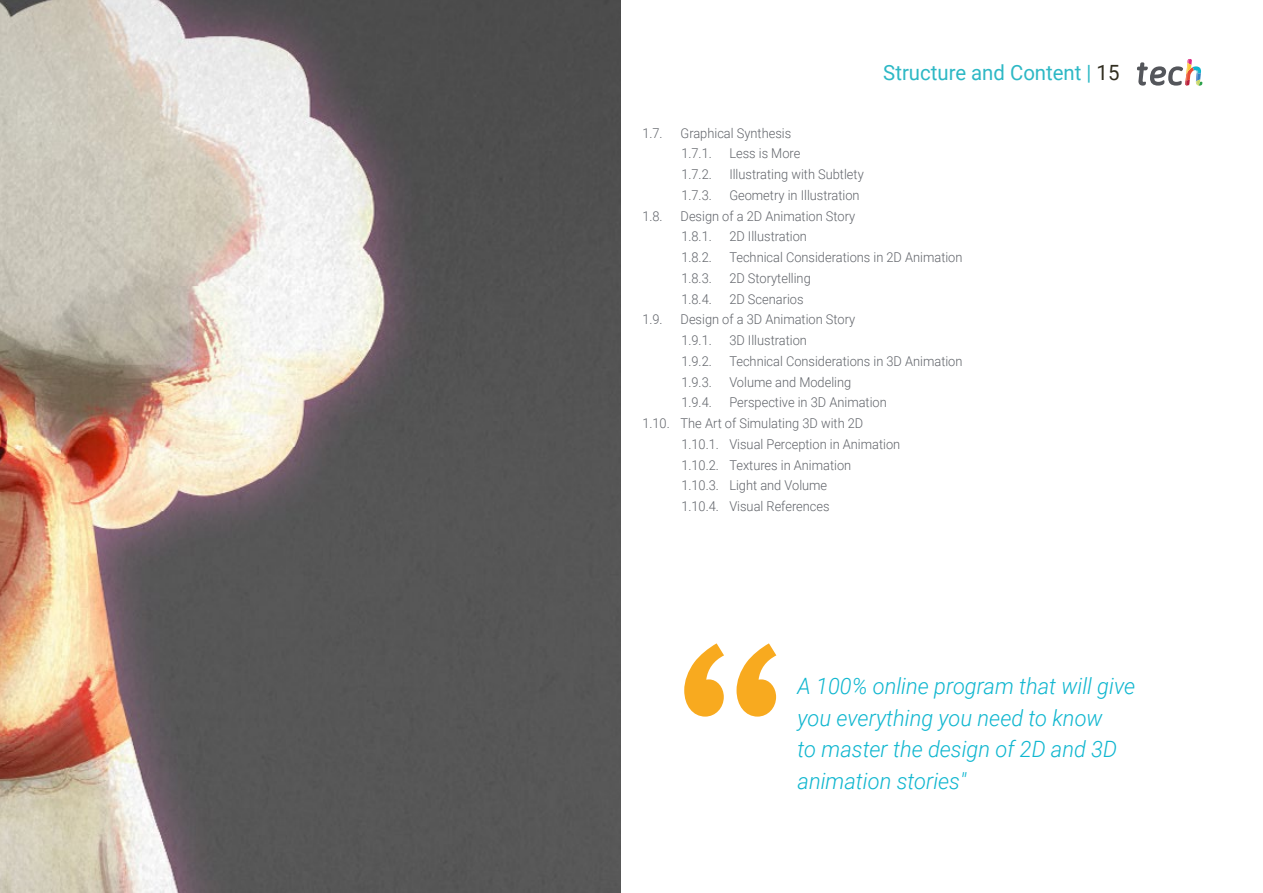
<style>
.page{position:relative;width:1263px;height:893px;background:#fff}
.page>*{position:absolute;margin:0;border:0;box-sizing:border-box;transform-origin:0 0}
.t1{font:italic 300 22.5px/31.5px "Roboto";color:#0fb6cf}
.t2{font:21px "Roboto";color:#2db8c5}
.t3{font:300 13.5px/20.7px "Roboto";color:#61646a;scale:.95 1}
.s1{color:#312e20}
</style>
<div class="page">
<img style="left:0;top:0;width:621px;height:893px">
<svg style="left:1137px;top:59px;width:65px;height:27px"></svg>
<svg style="left:684px;top:643px;width:92px;height:74px"></svg>
<p class="t3" style="left:642px;top:122px;width:23px">1.7.</p>
<p class="t3" style="left:681px;top:122px;width:118px">Graphical Synthesis<br>1.7.1.</p>
<p class="t3" style="left:729px;top:143px;width:76px">Less is More</p>
<p class="t3" style="left:681px;top:164px;width:34px">1.7.2.</p>
<p class="t3" style="left:729px;top:164px;width:143px">Illustrating with Subtlety</p>
<p class="t3" style="left:681px;top:184px;width:34px">1.7.3.</p>
<p class="t3" style="left:729px;top:184px;width:139px">Geometry in Illustration</p>
<p class="t3" style="left:642px;top:205px;width:23px">1.8.</p>
<p class="t3" style="left:681px;top:205px;width:185px">Design of a 2D Animation Story<br>1.8.1.</p>
<p class="t3" style="left:729px;top:226px;width:83px">2D Illustration</p>
<h2 class="t2" style="left:883px;top:57px;width:238px">Structure and Content | <span class="s1">15</span></h2>
<p class="t3" style="left:681px;top:247px;width:34px">1.8.2.</p>
<p class="t3" style="left:729px;top:247px;width:247px">Technical Considerations in 2D Animation</p>
<p class="t3" style="left:681px;top:267px;width:34px">1.8.3.</p>
<p class="t3" style="left:729px;top:267px;width:87px">2D Storytelling</p>
<p class="t3" style="left:681px;top:288px;width:34px">1.8.4.</p>
<p class="t3" style="left:729px;top:288px;width:80px">2D Scenarios</p>
<p class="t3" style="left:642px;top:309px;width:23px">1.9.</p>
<p class="t3" style="left:681px;top:309px;width:185px">Design of a 3D Animation Story<br>1.9.1.</p>
<p class="t3" style="left:729px;top:330px;width:83px">3D Illustration</p>
<p class="t3" style="left:681px;top:350px;width:34px">1.9.2.</p>
<p class="t3" style="left:729px;top:350px;width:247px">Technical Considerations in 3D Animation</p>
<p class="t3" style="left:681px;top:371px;width:34px">1.9.3.</p>
<p class="t3" style="left:729px;top:371px;width:130px">Volume and Modeling</p>
<p class="t3" style="left:681px;top:392px;width:34px">1.9.4.</p>
<p class="t3" style="left:642px;top:392px;width:259px;text-indent:87px">Perspective in 3D Animation<br>1.10. The Art of Simulating 3D with 2D</p>
<p class="t3" style="left:681px;top:433px;width:232px">1.10.1. Visual Perception in Animation<br>1.10.2. Textures in Animation<br>1.10.3. Light and Volume<br>1.10.4. Visual References</p>
<h1 class="t1" style="left:798px;top:670px;width:339px">A 100% online program that will give you everything you need to know<br>to master the design of 2D and 3D animation stories"</h1>
</div>
